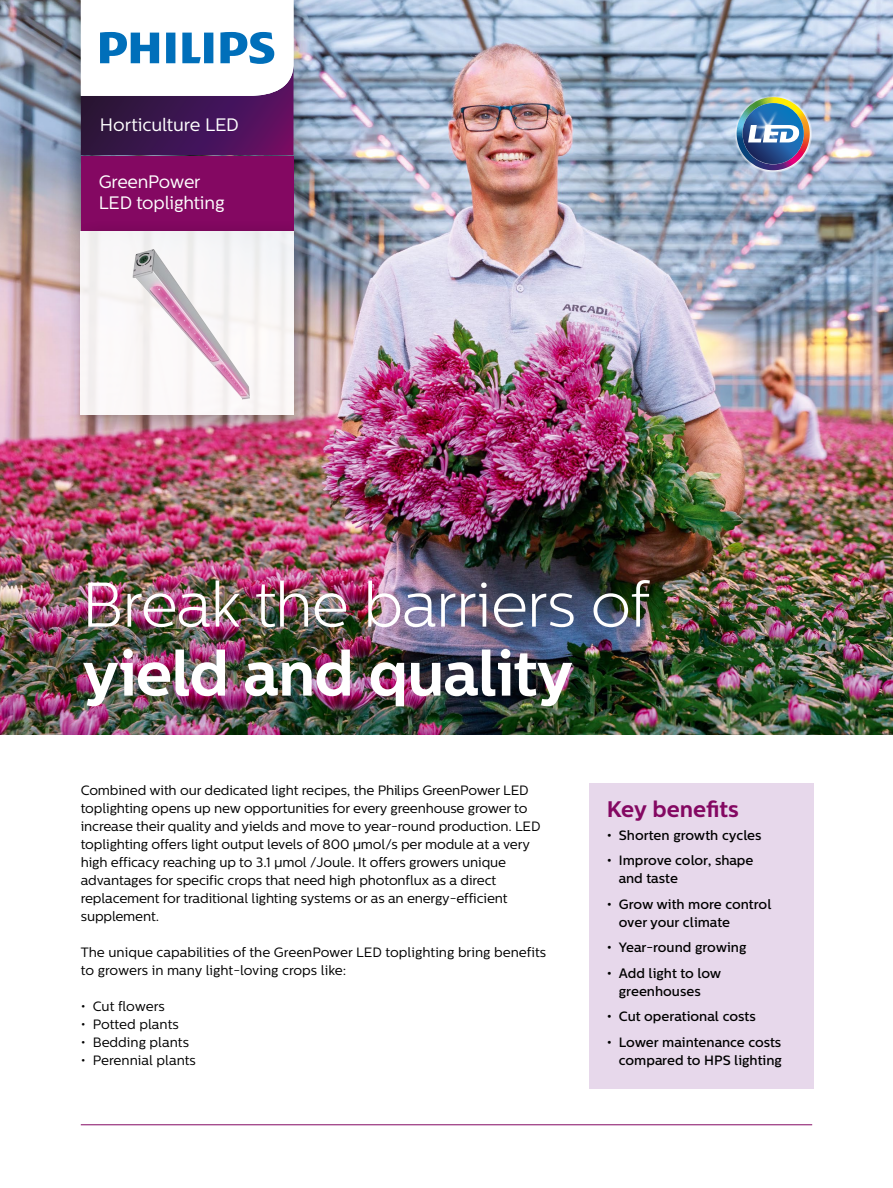
<style>
.page{position:relative;width:893px;height:1188px;background:#fff}
.page>*{position:absolute;margin:0;border:0;box-sizing:border-box;transform-origin:0 0}
.t1{font:300 63px "Centrale Sans";letter-spacing:-.02em;color:#fff}
.t2{font:700 63px "Centrale Sans";letter-spacing:-.02em;color:#fff}
.t3{font:700 22.5px "Centrale Sans";color:#840862}
.t4{font:18px/21.6px "Centrale Sans";letter-spacing:-.01em;color:#fff}
.t5{font:13.5px/18px "Centrale Sans";letter-spacing:-.01em;color:#000}
.t6{font:500 13.5px/18px "Centrale Sans";color:#000}
</style>
<div class="page">
<img style="left:0;top:0;width:893px;height:734px">
<hr style="left:81px;top:1124px;width:731px;height:1px;background:#840862">
<svg style="left:734px;top:95px;width:78px;height:78px"></svg>
<img style="left:737px;top:97px;width:71px;height:73px">
<div style="left:589px;top:783px;width:224px;height:306px;background:#e7d8eb"></div>
<img style="left:55px;top:0;width:264px;height:130px">
<svg style="left:81px;top:0;width:212px;height:130px"></svg>
<img style="left:55px;top:130px;width:264px;height:126px">
<div style="left:81px;top:155px;width:212px;height:75px;background:#840862"></div>
<div style="left:68px;top:218px;width:251px;height:222px;background:#000;opacity:.35"></div>
<div style="left:80px;top:231px;width:214px;height:184px;background:#f9f6f7"></div>
<img style="left:132px;top:249px;width:118px;height:151px">
<h3 class="t4" style="left:100px;top:114px;width:141px">Horticulture LED</h3>
<h3 class="t4" style="left:99px;top:171px;width:127px">GreenPower<br>LED toplighting</h3>
<h1 class="t1" style="left:82px;top:569px;width:570px">Break the barriers of</h1>
<h1 class="t2" style="left:82px;top:636px;width:493px">yield and quality</h1>
<p class="t5" style="left:81px;top:781px;width:461px">Combined with our dedicated light recipes, the Philips GreenPower LED toplighting opens up new opportunities for every greenhouse grower to increase their quality and yields and move to year-round production. LED toplighting offers light output levels of 800 μmol/s per module at a very high efficacy reaching up to 3.1 μmol /Joule. It offers growers unique advantages for specific crops that need high photonflux as a direct replacement for traditional lighting systems or as an energy-efficient supplement.</p>
<p class="t5" style="left:81px;top:943px;width:467px">The unique capabilities of the GreenPower LED toplighting bring benefits to growers in many light-loving crops like:</p>
<p class="t5" style="left:81px;top:997px;width:86px">• Cut flowers</p>
<p class="t5" style="left:81px;top:1015px;width:100px">• Potted plants</p>
<p class="t5" style="left:81px;top:1033px;width:110px">• Bedding plants</p>
<p class="t5" style="left:81px;top:1051px;width:117px">• Perennial plants</p>
<h2 class="t3" style="left:607px;top:795px;width:133px">Key benefits</h2>
<p class="t6" style="left:607px;top:826px;width:156px">• Shorten growth cycles</p>
<p class="t6" style="left:619px;top:852px;width:136px;text-indent:-12px">• Improve color, shape and taste</p>
<p class="t6" style="left:619px;top:895px;width:154px;text-indent:-12px">• Grow with more control over your climate</p>
<p class="t6" style="left:607px;top:939px;width:141px">• Year-round growing</p>
<p class="t6" style="left:619px;top:964px;width:104px;text-indent:-12px">• Add light to low greenhouses</p>
<p class="t6" style="left:607px;top:1008px;width:150px">• Cut operational costs</p>
<p class="t6" style="left:607px;top:1033px;width:176px;text-align:right">• Lower maintenance costs compared to HPS lighting</p>
</div>
